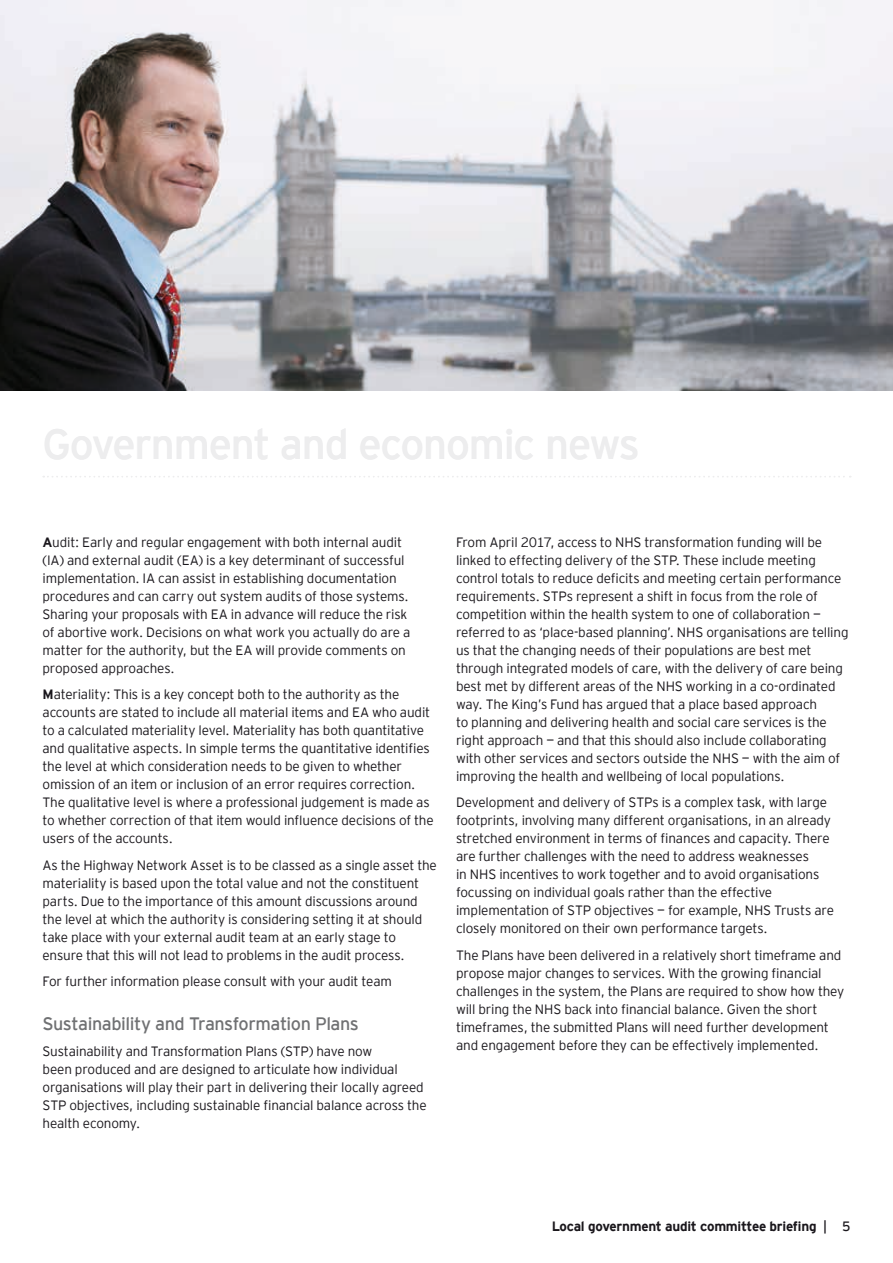
<style>
.page{position:relative;width:893px;height:1263px;background:#fff}
.page>*{position:absolute;margin:0;border:0;box-sizing:border-box;transform-origin:0 0}
.t1{font:18px "EY Interstate";letter-spacing:-.025em;color:#707173}
.t2{font:300 13.5px/18px "EY Interstate";letter-spacing:-.015em;color:#1a171c}
.t3{font:700 13.5px "EY Interstate";letter-spacing:-.02em;color:#1a171c}
.s1{font-weight:700}
.s2{font-weight:400}
</style>
<div class="page">
<svg style="left:43px;top:476px;width:808px;height:1px"></svg>
<img style="left:0;top:0;width:893px;height:390px">
<p class="t2" style="left:43px;top:532px;width:369px"><span class="s1">A</span>udit: Early and regular engagement with both internal audit (IA) and external audit (EA) is a key determinant of successful implementation. IA can assist in establishing documentation procedures and can carry out system audits of those systems.<br>Sharing your proposals with EA in advance will reduce the risk of abortive work. Decisions on what work you actually do are a matter for the authority, but the EA will provide comments on proposed approaches.</p>
<p class="t2" style="left:43px;top:684px;width:393px"><span class="s1">M</span>ateriality: This is a key concept both to the authority as the accounts are stated to include all material items and EA who audit to a calculated materiality level. Materiality has both quantitative and qualitative aspects. In simple terms the quantitative identifies the level at which consideration needs to be given to whether omission of an item or inclusion of an error requires correction.<br>The qualitative level is where a professional judgement is made as to whether correction of that item would influence decisions of the users of the accounts.</p>
<p class="t2" style="left:43px;top:855px;width:396px">As the Highway Network Asset is to be classed as a single asset the materiality is based upon the total value and not the constituent parts. Due to the importance of this amount discussions around the level at which the authority is considering setting it at should take place with your external audit team at an early stage to ensure that this will not lead to problems in the audit process.</p>
<p class="t2" style="left:43px;top:971px;width:351px">For further information please consult with your audit team</p>
<h1 class="t1" style="left:43px;top:1011px;width:318px">Sustainability and Transformation Plans</h1>
<p class="t2" style="left:43px;top:1042px;width:386px">Sustainability and Transformation Plans (STP) have now<br>been produced and are designed to articulate how individual organisations will play their part in delivering their locally agreed STP objectives, including sustainable financial balance across the health economy.</p>
<p class="t2" style="left:456px;top:532px;width:394px">From April 2017, access to NHS transformation funding will be linked to effecting delivery of the STP. These include meeting control totals to reduce deficits and meeting certain performance requirements. STPs represent a shift in focus from the role of competition within the health system to one of collaboration — referred to as ‘place-based planning’. NHS organisations are telling us that the changing needs of their populations are best met through integrated models of care, with the delivery of care being best met by different areas of the NHS working in a co-ordinated way. The King’s Fund has argued that a place based approach<br>to planning and delivering health and social care services is the right approach — and that this should also include collaborating with other services and sectors outside the NHS — with the aim of improving the health and wellbeing of local populations.</p>
<p class="t2" style="left:456px;top:792px;width:379px">Development and delivery of STPs is a complex task, with large footprints, involving many different organisations, in an already stretched environment in terms of finances and capacity. There are further challenges with the need to address weaknesses<br>in NHS incentives to work together and to avoid organisations focussing on individual goals rather than the effective implementation of STP objectives — for example, NHS Trusts are closely monitored on their own performance targets.</p>
<p class="t2" style="left:456px;top:945px;width:390px">The Plans have been delivered in a relatively short timeframe and propose major changes to services. With the growing financial challenges in the system, the Plans are required to show how they will bring the NHS back into financial balance. Given the short timeframes, the submitted Plans will need further development and engagement before they can be effectively implemented.</p>
<p class="t3" style="left:552px;top:1217px;width:300px">Local government audit committee briefing <span class="s2">| 5</span></p>
</div>
